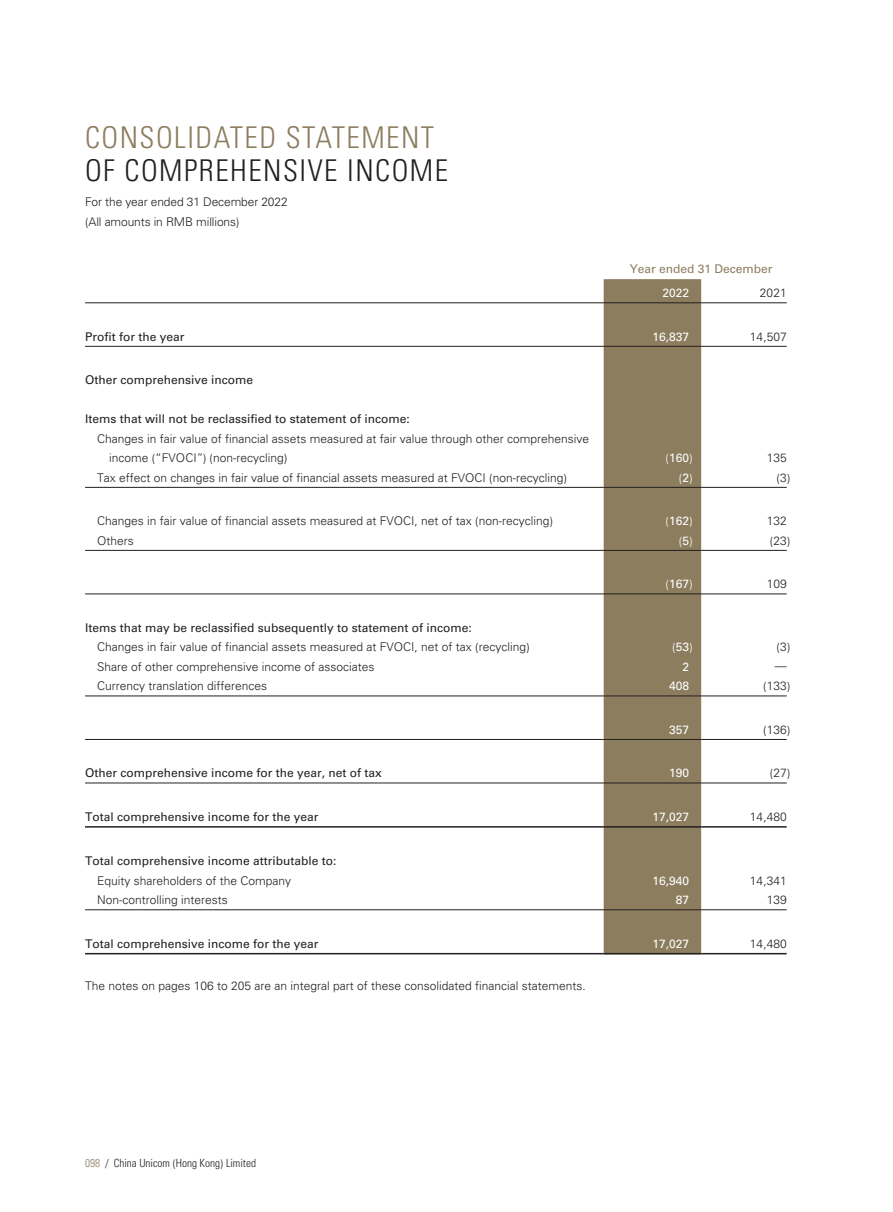
<style>
.page{position:relative;width:893px;height:1212px;background:#fff}
.page>*{position:absolute;margin:0;border:0;box-sizing:border-box;transform-origin:0 0}
.t1{font:300 condensed 30px "Univers LT Std";letter-spacing:.05em;color:#8c7d5f}
.t2{font:300 condensed 30px "Univers LT Std";letter-spacing:.05em;color:#231f20}
.t3{font:300 12px/19.5px "Univers LT Std";color:#231f20}
.t4{font:12px "Univers LT Std";color:#231f20}
.t5{font:12px "Univers LT Std";color:#fff}
.t6{font:12px "Univers LT Std";color:#8c7d5f}
.t7{font:300 12px "Calibri";color:#231f20}
.t8{font:300 12px "Calibri";color:#fff}
.t9{font:300 condensed 11.25px "Univers LT Std";color:#231f20}
.s1{font-family:"Calibri"}
.s2{font-family:"Calibri";font-weight:300}
.s3{font-family:"Univers LT Std";font-weight:400}
.s4{font-family:"Univers LT Std"}
.s5{font-weight:400}
.s6{color:#8c7d5f}
.s7{font-family:"Calibri";font-stretch:normal}
</style>
<div class="page">
<div style="left:604px;top:279px;width:97px;height:674px;background:#8c7d5f"></div>
<hr style="left:85px;top:302px;width:519px;height:1px;background:#231f20">
<hr style="left:604px;top:302px;width:97px;height:1px;background:#231f20">
<hr style="left:701px;top:302px;width:86px;height:1px;background:#231f20">
<hr style="left:85px;top:346px;width:519px;height:1px;background:#231f20">
<hr style="left:604px;top:346px;width:97px;height:1px;background:#231f20">
<hr style="left:701px;top:346px;width:86px;height:1px;background:#231f20">
<hr style="left:85px;top:487px;width:519px;height:1px;background:#231f20">
<hr style="left:604px;top:487px;width:97px;height:1px;background:#231f20">
<hr style="left:701px;top:487px;width:86px;height:1px;background:#231f20">
<hr style="left:85px;top:550px;width:519px;height:1px;background:#231f20">
<hr style="left:604px;top:550px;width:97px;height:1px;background:#231f20">
<hr style="left:701px;top:550px;width:86px;height:1px;background:#231f20">
<hr style="left:85px;top:593px;width:519px;height:1px;background:#231f20">
<hr style="left:604px;top:593px;width:97px;height:1px;background:#231f20">
<hr style="left:701px;top:593px;width:86px;height:1px;background:#231f20">
<hr style="left:85px;top:695px;width:519px;height:1px;background:#231f20">
<hr style="left:604px;top:695px;width:97px;height:1px;background:#231f20">
<hr style="left:701px;top:695px;width:86px;height:1px;background:#231f20">
<hr style="left:85px;top:739px;width:519px;height:1px;background:#231f20">
<hr style="left:604px;top:739px;width:97px;height:1px;background:#231f20">
<hr style="left:701px;top:739px;width:86px;height:1px;background:#231f20">
<hr style="left:85px;top:782px;width:519px;height:1px;background:#231f20">
<hr style="left:604px;top:782px;width:97px;height:1px;background:#231f20">
<hr style="left:701px;top:782px;width:86px;height:1px;background:#231f20">
<hr style="left:85px;top:826px;width:519px;height:2px;background:#231f20">
<hr style="left:604px;top:826px;width:97px;height:2px;background:#231f20">
<hr style="left:701px;top:826px;width:86px;height:2px;background:#231f20">
<hr style="left:85px;top:909px;width:519px;height:1px;background:#231f20">
<hr style="left:604px;top:909px;width:97px;height:1px;background:#231f20">
<hr style="left:701px;top:909px;width:86px;height:1px;background:#231f20">
<hr style="left:85px;top:953px;width:519px;height:1px;background:#231f20">
<hr style="left:604px;top:953px;width:97px;height:1px;background:#231f20">
<hr style="left:701px;top:953px;width:86px;height:1px;background:#231f20">
<h1 class="t1" style="left:85px;top:119px;width:351px">CONSOLIDATED STATEMENT</h1>
<h1 class="t2" style="left:85px;top:152px;width:364px">OF COMPREHENSIVE INCOME</h1>
<p class="t3" style="left:85px;top:192px;width:204px">For the year ended 31 December 2022 <span class="s1">(</span>All amounts in RMB millions<span class="s1">)</span></p>
<p class="t6" style="left:630px;top:262px;width:144px">Year ended 31 December</p>
<p class="t5" style="left:662px;top:286px;width:28px">2022</p>
<p class="t3" style="left:760px;top:283px;width:28px">2021</p>
<p class="t4" style="left:85px;top:329px;width:101px">Profit for the year</p>
<p class="t5" style="left:652px;top:329px;width:38px">16,837</p>
<p class="t3" style="left:750px;top:327px;width:38px">14,507</p>
<p class="t4" style="left:85px;top:373px;width:170px">Other comprehensive income</p>
<p class="t4" style="left:85px;top:412px;width:326px">Items that will not be reclassified to statement of income:</p>
<p class="t3" style="left:109px;top:429px;width:482px;text-indent:-12px">Changes in fair value of financial assets measured at fair value through other comprehensive income <span class="s1">(</span>“FVOCI”<span class="s1">) (</span>non-recycling<span class="s1">)</span></p>
<p class="t5" style="left:666px;top:451px;width:29px"><span class="s2">(</span>160<span class="s2">)</span></p>
<p class="t3" style="left:767px;top:448px;width:22px">135</p>
<p class="t3" style="left:97px;top:468px;width:471px">Tax effect on changes in fair value of financial assets measured at FVOCI <span class="s1">(</span>non-recycling<span class="s1">)</span></p>
<p class="t8" style="left:679px;top:470px;width:15px">(<span class="s3">2</span>)</p>
<p class="t7" style="left:776px;top:470px;width:15px">(<span class="s4">3</span>)</p>
<p class="t3" style="left:97px;top:511px;width:457px">Changes in fair value of financial assets measured at FVOCI, net of tax <span class="s1">(</span>non-recycling<span class="s1">)</span></p>
<p class="t5" style="left:666px;top:514px;width:29px"><span class="s2">(</span>162<span class="s2">)</span></p>
<p class="t3" style="left:767px;top:511px;width:22px">132</p>
<p class="t3" style="left:97px;top:531px;width:38px">Others</p>
<p class="t8" style="left:679px;top:533px;width:15px">(<span class="s3">5</span>)</p>
<p class="t7" style="left:770px;top:533px;width:22px">(<span class="s4">23</span>)</p>
<p class="t5" style="left:666px;top:577px;width:29px"><span class="s2">(</span>167<span class="s2">)</span></p>
<p class="t3" style="left:767px;top:574px;width:22px">109</p>
<p class="t3" style="left:97px;top:618px;width:434px;text-indent:-12px"><span class="s5">Items that may be reclassified subsequently to statement of income:<br></span>Changes in fair value of financial assets measured at FVOCI, net of tax <span class="s1">(</span>recycling<span class="s1">)</span></p>
<p class="t8" style="left:672px;top:640px;width:22px">(<span class="s3">53</span>)</p>
<p class="t7" style="left:776px;top:640px;width:15px">(<span class="s4">3</span>)</p>
<p class="t3" style="left:97px;top:657px;width:279px">Share of other comprehensive income of associates</p>
<p class="t5" style="left:682px;top:659px;width:8px">2</p>
<p class="t3" style="left:775px;top:655px;width:13px">—</p>
<p class="t3" style="left:97px;top:676px;width:172px">Currency translation differences</p>
<p class="t5" style="left:669px;top:679px;width:22px">408</p>
<p class="t3" style="left:763px;top:676px;width:29px"><span class="s1">(</span>133<span class="s1">)</span></p>
<p class="t5" style="left:669px;top:722px;width:22px">357</p>
<p class="t3" style="left:763px;top:720px;width:29px"><span class="s1">(</span>136<span class="s1">)</span></p>
<p class="t4" style="left:85px;top:766px;width:298px">Other comprehensive income for the year, net of tax</p>
<p class="t5" style="left:669px;top:766px;width:22px">190</p>
<p class="t7" style="left:770px;top:766px;width:22px">(<span class="s4">27</span>)</p>
<p class="t4" style="left:85px;top:809px;width:235px">Total comprehensive income for the year</p>
<p class="t5" style="left:652px;top:809px;width:38px">17,027</p>
<p class="t3" style="left:750px;top:807px;width:38px">14,480</p>
<p class="t4" style="left:85px;top:854px;width:253px">Total comprehensive income attributable to:</p>
<p class="t3" style="left:97px;top:870px;width:196px">Equity shareholders of the Company</p>
<p class="t5" style="left:652px;top:873px;width:38px">16,940</p>
<p class="t3" style="left:750px;top:870px;width:38px">14,341</p>
<p class="t3" style="left:97px;top:890px;width:132px">Non-controlling interests</p>
<p class="t5" style="left:676px;top:893px;width:15px">87</p>
<p class="t3" style="left:767px;top:890px;width:22px">139</p>
<p class="t4" style="left:85px;top:936px;width:235px">Total comprehensive income for the year</p>
<p class="t5" style="left:652px;top:936px;width:38px">17,027</p>
<p class="t3" style="left:750px;top:934px;width:38px">14,480</p>
<p class="t3" style="left:85px;top:976px;width:502px">The notes on pages 106 to 205 are an integral part of these consolidated financial statements.</p>
<p class="t9" style="left:85px;top:1156px;width:173px"><span class="s6">098</span> / China Unicom <span class="s7">(</span>Hong Kong<span class="s7">)</span> Limited</p>
</div>
